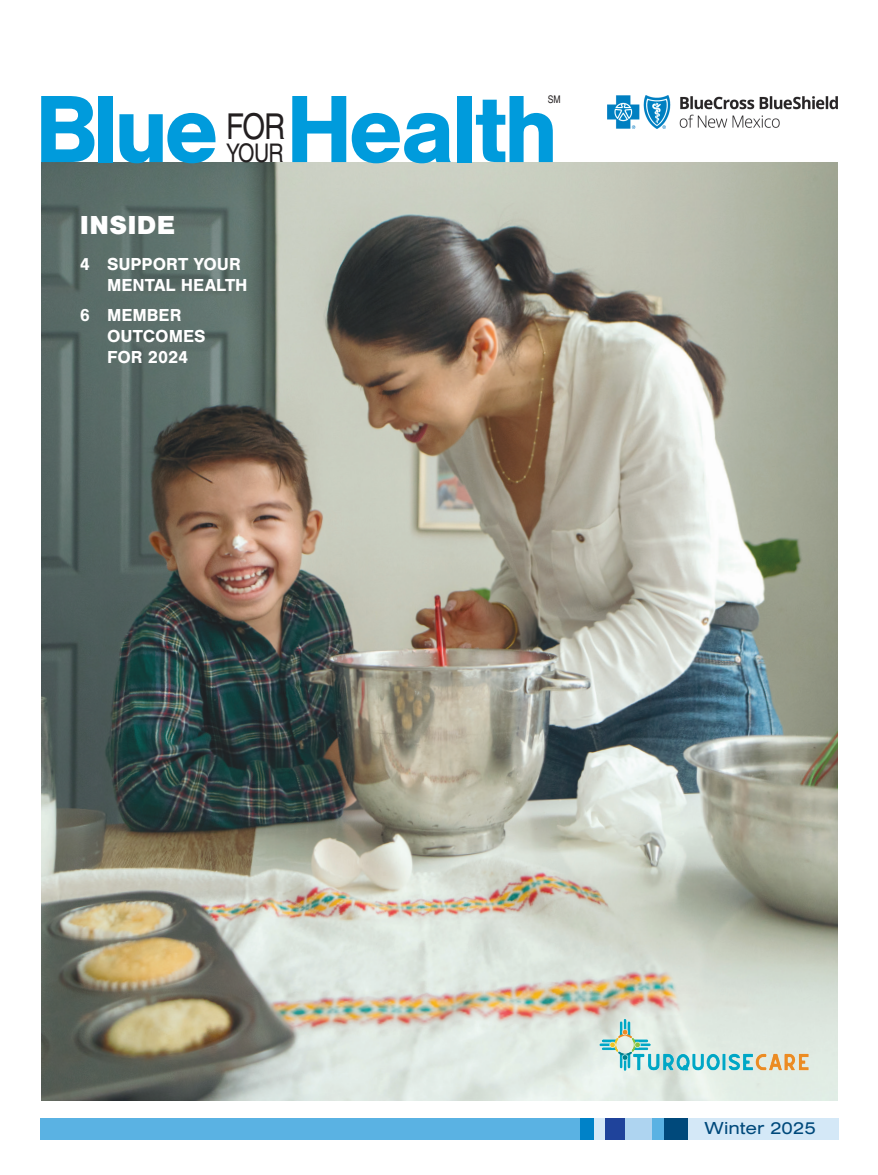
<style>
.page{position:relative;width:878px;height:1175px;background:#fff}
.page>*{position:absolute;margin:0;border:0;box-sizing:border-box;transform-origin:0 0}
.t1{font:700 99px "Nimbus San";letter-spacing:-.05em;color:#009bdc}
.t2{font:35.7px "Nimbus San Con L";color:#231f20}
._1_BODY{font:900 27px "Nimbus San";letter-spacing:.01em;color:#fff}
.t3{font:25.65px "Nimbus San Con L";color:#231f20}
._1_BODY-2{font:700 18px/21px "Nimbus San";color:#fff}
._4_source_line{font:18px "Nimbus San Ext";color:#00497b}
.t4{font:10.5px "Nimbus San Con L";color:#231f20}
</style>
<div class="page">
<img style="left:41px;top:162px;width:796px;height:938px">
<img style="left:594px;top:1017px;width:220px;height:71px">
<img style="left:608px;top:95px;width:229px;height:33px">
<div style="left:681px;top:1118px;width:157px;height:21px;background:#d4e8f7"></div>
<div style="left:40px;top:1118px;width:550px;height:21px;background:#5ab2e3"></div>
<div style="left:644px;top:1118px;width:21px;height:21px;background:#5ab2e3"></div>
<div style="left:624px;top:1118px;width:27px;height:21px;background:#aed4f0"></div>
<div style="left:604px;top:1118px;width:20px;height:21px;background:#1f439b"></div>
<div style="left:593px;top:1118px;width:11px;height:21px;background:#d4e8f7"></div>
<div style="left:580px;top:1118px;width:13px;height:21px;background:#0082c8"></div>
<div style="left:664px;top:1118px;width:23px;height:21px;background:#00497b"></div>
<p class="t1" style="left:34px;top:74px;width:187px">Blue</p>
<p class="t4" style="left:548px;top:92px;width:14px">SM</p>
<p class="t1" style="left:285px;top:74px;width:275px">Health</p>
<p class="t2" style="left:226px;top:101px;width:61px">FOR</p>
<p class="t3" style="left:226px;top:135px;width:59px">YOUR</p>
<p class="_1_BODY" style="left:80px;top:210px;width:97px">INSIDE</p>
<p class="_1_BODY-2" style="left:107px;top:254px;width:142px;text-indent:-27px">4 SUPPORT YOUR<br>MENTAL HEALTH</p>
<p class="_1_BODY-2" style="left:107px;top:305px;width:100px;text-indent:-27px">6 MEMBER<br>OUTCOMES<br>FOR 2024</p>
<p class="_4_source_line" style="left:704px;top:1116px;width:62px">Spring</p>
<p class="_4_source_line" style="left:804px;top:1116px;width:13px">4</p>
<p class="_4_source_line" style="left:704px;top:1116px;width:113px">Winter 2025</p>
</div>
